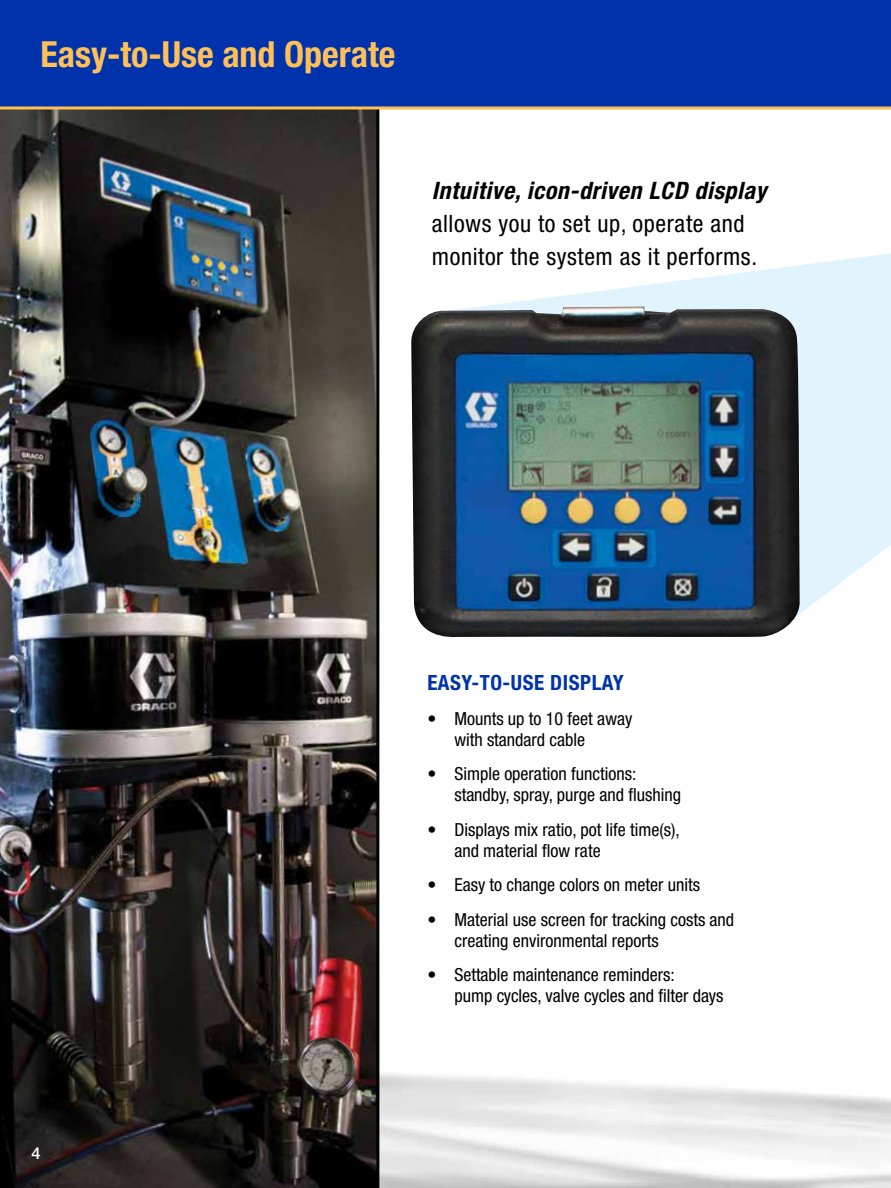
<style>
.page{position:relative;width:891px;height:1188px;background:#fff}
.page>*{position:absolute;margin:0;border:0;box-sizing:border-box;transform-origin:0 0}
.t1{font:700 condensed 36px "Helvetica Neue LT Std";color:#fec057}
.t2{font:condensed 24px/33px "Helvetica Neue LT Std";letter-spacing:.025em;color:#000}
.t3{font:italic 700 condensed 24px "Helvetica Neue LT Std";letter-spacing:.025em;color:#000}
.t4{font:700 condensed 21px "Helvetica Neue LT Std";letter-spacing:.025em;color:#0033ab}
.t5{font:condensed 18px/21px "Helvetica Neue LT Std";color:#000}
.t6{font:500 16.5px "Helvetica Neue LT Std";color:#fff}
</style>
<div class="page">
<img style="left:0;top:110px;width:379px;height:1078px">
<div style="left:0;top:0;width:891px;height:108px;background:#0033ab"></div>
<svg style="left:479px;top:253px;width:412px;height:361px;fill:#e1f4fd"></svg>
<img style="left:411px;top:307px;width:389px;height:331px">
<svg style="left:0;top:106px;width:891px;height:4px;background:#d3ab6a"></svg>
<h1 class="t1" style="left:40px;top:32px;width:357px">Easy-to-Use and Operate</h1>
<h2 class="t3" style="left:432px;top:176px;width:336px">Intuitive, icon-driven LCD display</h2>
<h2 class="t2" style="left:432px;top:207px;width:327px">allows you to set up, operate and monitor the system as it performs.</h2>
<p class="t6" style="left:32px;top:1144px;width:11px">4</p>
<p class="t4" style="left:427px;top:670px;width:198px">EASY-TO-USE DISPLAY</p>
<p class="t5" style="left:454px;top:708px;width:179px;text-indent:-27px">• Mounts up to 10 feet away with standard cable</p>
<p class="t5" style="left:454px;top:763px;width:228px;text-indent:-27px">• Simple operation functions: standby, spray, purge and flushing</p>
<p class="t5" style="left:454px;top:819px;width:227px;text-indent:-27px">• Displays mix ratio, pot life time(s), and material flow rate</p>
<p class="t5" style="left:427px;top:874px;width:274px">• Easy to change colors on meter units</p>
<p class="t5" style="left:454px;top:909px;width:281px;text-indent:-27px">• Material use screen for tracking costs and creating environmental reports</p>
<p class="t5" style="left:454px;top:964px;width:271px;text-indent:-27px">• Settable maintenance reminders:<br>pump cycles, valve cycles and filter days</p>
</div>
